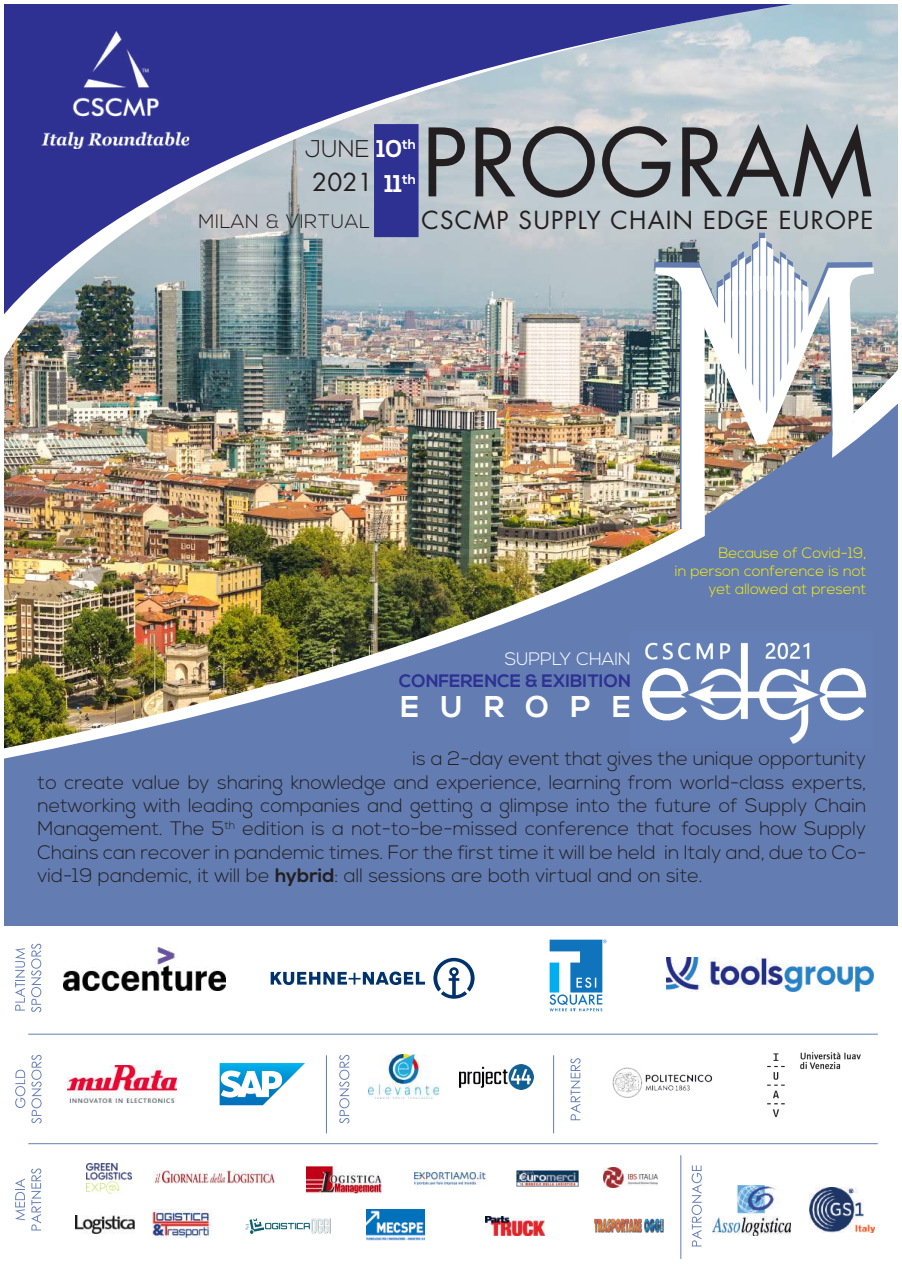
<style>
.page{position:relative;width:902px;height:1272px;background:#fff}
.page>*{position:absolute;margin:0;border:0;box-sizing:border-box;transform-origin:0 0}
.t1{font:91.5px "Futura";letter-spacing:.01em;color:#231f20}
.t2{font:700 30px "Nexa";letter-spacing:.705em;color:#fff}
.t3{font:24.15px "Futura";letter-spacing:.05em;color:#231f20}
.t4{font:300 24.15px "Nexa";color:#231f20}
.t5{font:700 24.15px "Nexa";color:#fff}
.t6{font:300 19.5px/23.4px "Nexa";color:#231f20;text-align:justify}
.t7{font:300 19.5px "Nexa";letter-spacing:.025em;color:#231f20}
.t8{font:700 18px "Nexa";color:#2e3092}
.t9{font:300 18px "Nexa";color:#fff}
.t10{font:300 15px/18px "Nexa";color:#fff101;text-align:right}
.s1{font-weight:700;color:#fff}
.s2{font-weight:700}
</style>
<div class="page">
<img style="left:4px;top:372px;width:893px;height:553px">
<img style="left:654px;top:372px;width:219px;height:169px">
<img style="left:4px;top:4px;width:893px;height:368px">
<img style="left:35px;top:24px;width:161px;height:131px">
<img style="left:630px;top:632px;width:242px;height:116px">
<svg style="left:270px;top:957px;width:204px;height:41px"></svg>
<img style="left:549px;top:939px;width:58px;height:73px">
<img style="left:666px;top:957px;width:207px;height:34px">
<svg style="left:570px;top:1058px;width:10px;height:62px"></svg>
<img style="left:612px;top:1067px;width:101px;height:31px">
<img style="left:767px;top:1052px;width:93px;height:63px">
<svg style="left:691px;top:1165px;width:10px;height:81px"></svg>
<img style="left:712px;top:1185px;width:78px;height:50px">
<img style="left:809px;top:1187px;width:65px;height:45px">
<img style="left:219px;top:1063px;width:86px;height:42px">
<svg style="left:221px;top:1070px;width:61px;height:27px"></svg>
<svg style="left:15px;top:1069px;width:10px;height:38px"></svg>
<svg style="left:31px;top:1054px;width:11px;height:69px"></svg>
<hr style="left:28px;top:1033px;width:849px;height:1px;background:#637db3">
<hr style="left:326px;top:1055px;width:1px;height:78px;background:#637db3">
<svg style="left:15px;top:1178px;width:10px;height:42px"></svg>
<svg style="left:31px;top:1168px;width:10px;height:62px"></svg>
<hr style="left:553px;top:1055px;width:1px;height:78px;background:#637db3">
<hr style="left:28px;top:1143px;width:849px;height:1px;background:#637db3">
<img style="left:459px;top:1064px;width:74px;height:25px">
<svg style="left:339px;top:1054px;width:10px;height:69px"></svg>
<img style="left:368px;top:1054px;width:71px;height:44px">
<img style="left:154px;top:1170px;width:121px;height:13px">
<img style="left:307px;top:1166px;width:75px;height:27px">
<img style="left:414px;top:1172px;width:73px;height:13px">
<img style="left:516px;top:1170px;width:62px;height:16px">
<img style="left:76px;top:1215px;width:58px;height:18px">
<img style="left:594px;top:1218px;width:70px;height:15px">
<img style="left:246px;top:1218px;width:84px;height:15px">
<img style="left:64px;top:947px;width:161px;height:43px">
<img style="left:67px;top:1065px;width:109px;height:37px">
<img style="left:152px;top:1209px;width:61px;height:28px">
<img style="left:485px;top:1216px;width:59px;height:19px">
<img style="left:603px;top:1167px;width:55px;height:20px">
<img style="left:86px;top:1163px;width:45px;height:30px">
<img style="left:366px;top:1209px;width:58px;height:31px">
<svg style="left:15px;top:948px;width:10px;height:62px"></svg>
<svg style="left:31px;top:943px;width:10px;height:69px"></svg>
<hr style="left:680px;top:1155px;width:1px;height:103px;background:#637db3">
<p class="t4" style="left:305px;top:135px;width:113px">JUNE <span class="s1">10</span><sup>th</sup></p>
<p class="t3" style="left:312px;top:167px;width:62px">2021</p>
<p class="t5" style="left:384px;top:169px;width:33px">11<sup>th</sup></p>
<h1 class="t1" style="left:421px;top:104px;width:453px">PROGRAM</h1>
<p class="t7" style="left:198px;top:210px;width:173px">MILAN &amp; VIRTUAL</p>
<p class="t3" style="left:421px;top:205px;width:453px">CSCMP SUPPLY CHAIN EDGE EUROPE</p>
<p class="t9" style="left:504px;top:648px;width:128px">SUPPLY CHAIN</p>
<p class="t8" style="left:399px;top:670px;width:233px">CONFERENCE &amp; EXIBITION</p>
<h2 class="t2" style="left:400px;top:689px;width:232px">EUROPE</h2>
<p class="t10" style="left:675px;top:544px;width:193px">Because of Covid-19,<br>in person conference is not yet allowed at present</p>
<p class="t6" style="left:38px;top:747px;width:830px;text-indent:375px">is a 2-day event that gives the unique opportunity to create value by sharing knowledge and experience, learning from world-class experts, networking with leading companies and getting a glimpse into the future of Supply Chain Management. The 5<sup>th</sup> edition is a not-to-be-missed conference that focuses how Supply Chains can recover in pandemic times. For the first time it will be held in Italy and, due to Co&shy;vid-19 pandemic, it will be <span class="s2">hybrid</span>: all sessions are both virtual and on site.</p>
</div>
